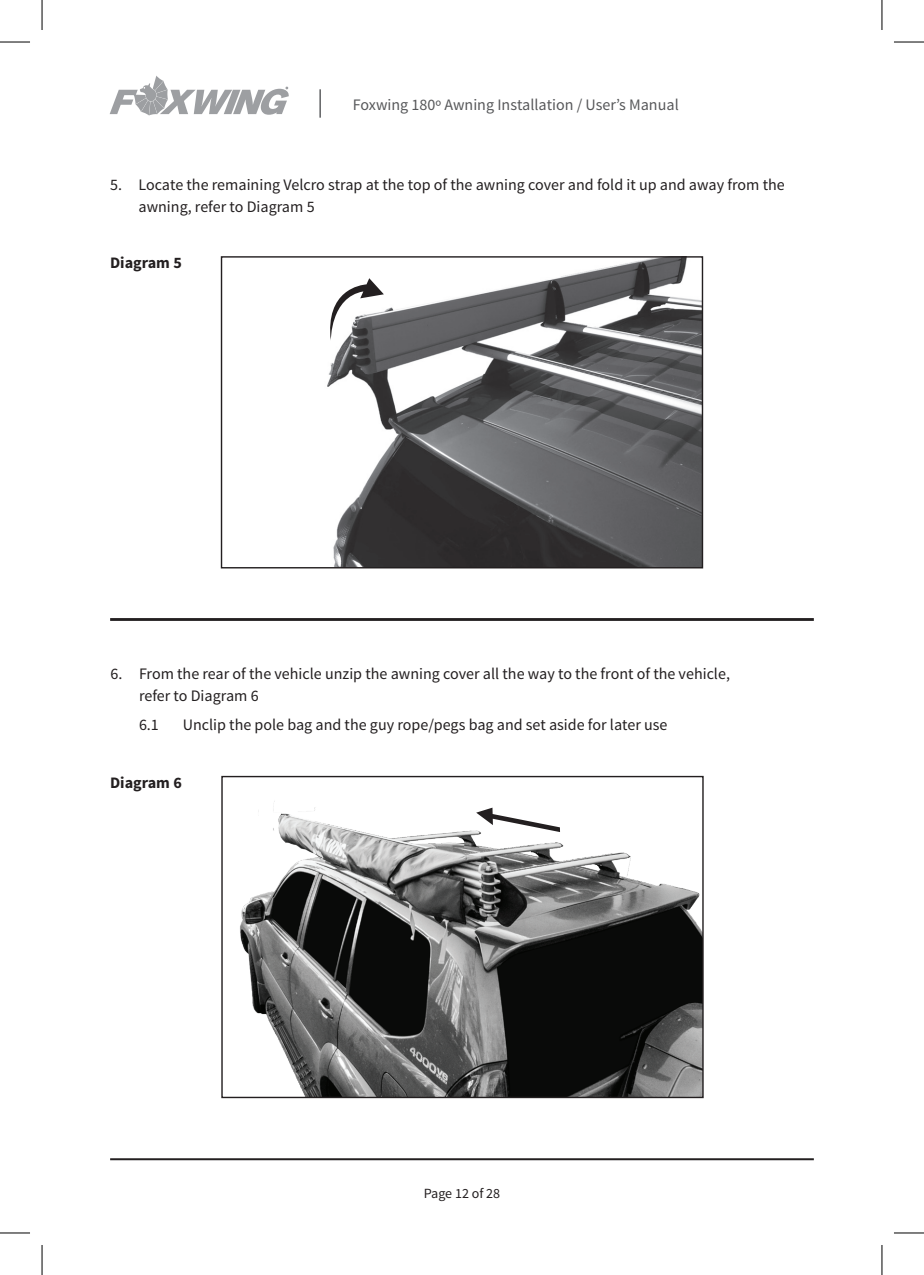
<style>
.page{position:relative;width:924px;height:1275px;background:#fff}
.page>*{position:absolute;margin:0;border:0;box-sizing:border-box;transform-origin:0 0}
.t1{font:16px/22px "Source Sans Pro";color:#231f20}
.t2{font:16px "Source Sans Pro";color:#57585a}
.t3{font:700 16px "Source Sans Pro";color:#231f20}
.t4{font:14px "Source Sans Pro";color:#231f20}
</style>
<div class="page">
<hr style="left:110px;top:1158px;width:703px;height:2px;background:#231f20">
<hr style="left:319px;top:89px;width:2px;height:29px;background:#57585a">
<svg style="left:110px;top:76px;width:178px;height:39px"></svg>
<hr style="left:110px;top:618px;width:703px;height:3px;background:#231f20">
<img style="left:327px;top:258px;width:373px;height:308px">
<div style="left:221px;top:256px;width:481px;height:312px;border:1px solid #231f20"></div>
<img style="left:240px;top:801px;width:461px;height:295px">
<div style="left:221px;top:776px;width:482px;height:322px;border:1px solid #231f20"></div>
<svg style="left:475px;top:804px;width:85px;height:36px"></svg>
<svg style="left:327px;top:278px;width:56px;height:63px"></svg>
<hr style="left:0;top:42px;width:30px;height:1px;background:#000">
<hr style="left:893px;top:42px;width:30px;height:1px;background:#000">
<hr style="left:0;top:1232px;width:30px;height:1px;background:#000">
<hr style="left:893px;top:1232px;width:30px;height:1px;background:#000">
<hr style="left:42px;top:0;width:1px;height:30px;background:#000">
<hr style="left:42px;top:1245px;width:1px;height:30px;background:#000">
<hr style="left:881px;top:0;width:1px;height:30px;background:#000">
<hr style="left:881px;top:1245px;width:1px;height:30px;background:#000">
<p class="t2" style="left:352px;top:94px;width:327px">Foxwing 180º Awning Installation / User’s Manual</p>
<p class="t1" style="left:138px;top:174px;width:647px;text-indent:-28px">5. Locate the remaining Velcro strap at the top of the awning cover and fold it up and away from the awning, refer to Diagram 5</p>
<p class="t3" style="left:110px;top:253px;width:73px">Diagram 5</p>
<p class="t1" style="left:139px;top:663px;width:592px;text-indent:-28px">6. From the rear of the vehicle unzip the awning cover all the way to the front of the vehicle, refer to Diagram 6</p>
<p class="t1" style="left:139px;top:713px;width:21px">6.1</p>
<p class="t1" style="left:183px;top:713px;width:486px">Unclip the pole bag and the guy rope/pegs bag and set aside for later use</p>
<p class="t3" style="left:110px;top:772px;width:73px">Diagram 6</p>
<p class="t4" style="left:423px;top:1184px;width:78px">Page 12 of 28</p>
</div>
